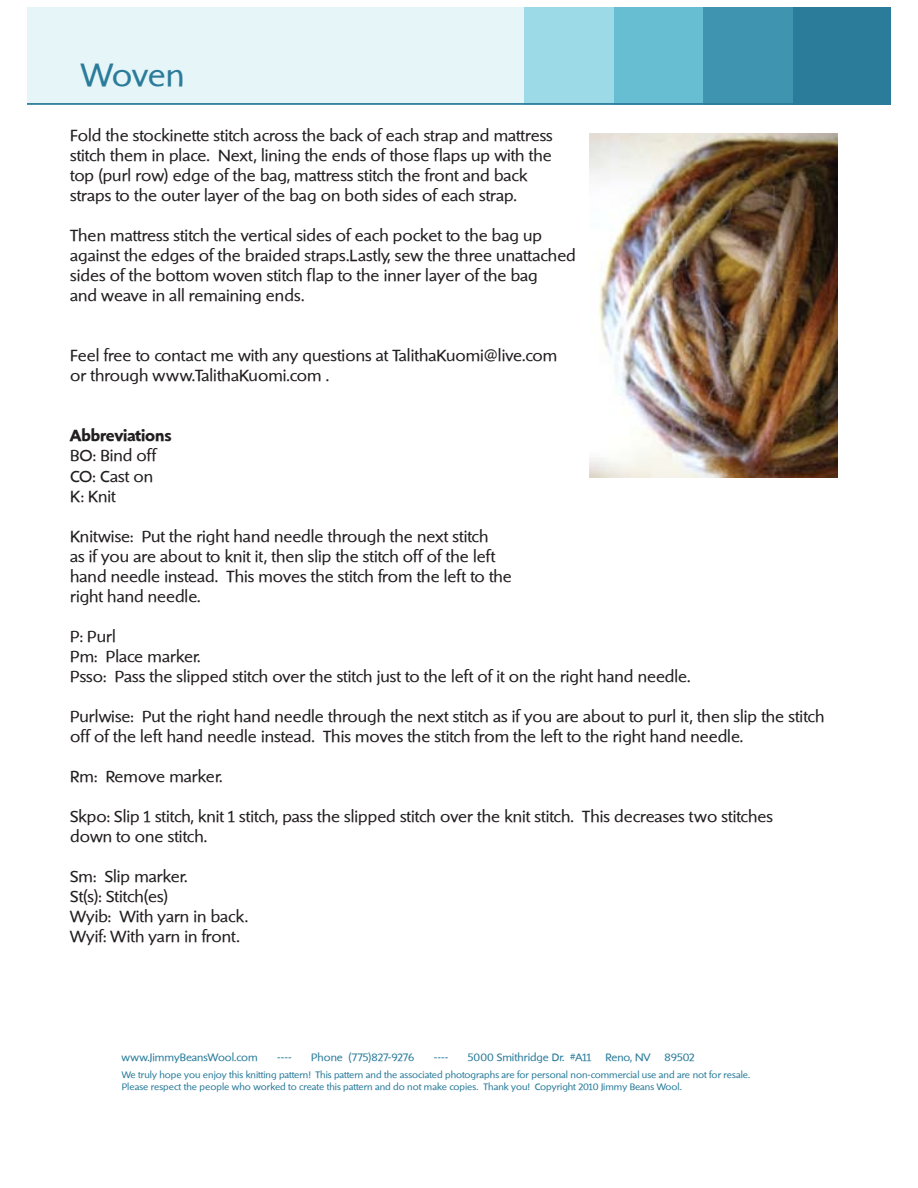
<style>
.page{position:relative;width:918px;height:1188px;background:#fff}
.page>*{position:absolute;margin:0;border:0;box-sizing:border-box;transform-origin:0 0}
.t1{font:33.45px "Shinn RR";letter-spacing:-.005em;color:#2b7c9b}
.t2{font:16.65px/20.1px "Shinn RR";color:#231f20}
.t3{font:700 16.65px "Shinn RR";color:#231f20}
.t4{font:11.1px "Shinn RR";color:#2b7c9b}
.t5{font:9.75px/11.7px "Shinn RR";color:#2b7c9b}
</style>
<div class="page">
<div style="left:27px;top:7px;width:864px;height:98px;background:#e6f5f7"></div>
<div style="left:525px;top:7px;width:90px;height:98px;background:#9ddae8"></div>
<div style="left:614px;top:7px;width:90px;height:98px;background:#67bdd2"></div>
<div style="left:704px;top:7px;width:90px;height:98px;background:#3f95b0"></div>
<div style="left:793px;top:7px;width:98px;height:98px;background:#2b7c9b"></div>
<hr style="left:27px;top:103px;width:856px;height:2px;background:#2b7c9b">
<img style="left:589px;top:133px;width:248px;height:344px">
<h1 class="t1" style="left:81px;top:55px;width:105px">Woven</h1>
<p class="t2" style="left:70px;top:125px;width:484px">Fold the stockinette stitch across the back of each strap and mattress stitch them in place. Next, lining the ends of those flaps up with the top (purl row) edge of the bag, mattress stitch the front and back straps to the outer layer of the bag on both sides of each strap.</p>
<p class="t2" style="left:70px;top:225px;width:507px">Then mattress stitch the vertical sides of each pocket to the bag up against the edges of the braided straps.Lastly, sew the three unattached sides of the bottom woven stitch flap to the inner layer of the bag<br>and weave in all remaining ends.</p>
<p class="t2" style="left:70px;top:345px;width:489px">Feel free to contact me with any questions at TalithaKuomi@live.com or through www.TalithaKuomi.com .</p>
<p class="t3" style="left:70px;top:426px;width:103px">Abbreviations</p>
<p class="t2" style="left:70px;top:446px;width:88px">BO: Bind off<br>CO: Cast on<br>K: Knit</p>
<p class="t2" style="left:70px;top:526px;width:443px">Knitwise: Put the right hand needle through the next stitch<br>as if you are about to knit it, then slip the stitch off of the left hand needle instead. This moves the stitch from the left to the right hand needle.</p>
<p class="t2" style="left:70px;top:626px;width:622px">P: Purl<br>Pm: Place marker.<br>Psso: Pass the slipped stitch over the stitch just to the left of it on the right hand needle.</p>
<p class="t2" style="left:70px;top:706px;width:756px">Purlwise: Put the right hand needle through the next stitch as if you are about to purl it, then slip the stitch off of the left hand needle instead. This moves the stitch from the left to the right hand needle.</p>
<p class="t2" style="left:70px;top:766px;width:154px">Rm: Remove marker.</p>
<p class="t2" style="left:70px;top:806px;width:704px">Skpo: Slip 1 stitch, knit 1 stitch, pass the slipped stitch over the knit stitch. This decreases two stitches down to one stitch.</p>
<p class="t2" style="left:70px;top:866px;width:180px">Sm: Slip marker.<br>St(s): Stitch(es)<br>Wyib: With yarn in back.<br>Wyif: With yarn in front.</p>
<p class="t4" style="left:122px;top:1051px;width:138px">www.JimmyBeansWool.com</p>
<p class="t4" style="left:277px;top:1051px;width:16px">----</p>
<p class="t4" style="left:311px;top:1051px;width:105px">Phone (775)827-9276</p>
<p class="t4" style="left:434px;top:1051px;width:16px">----</p>
<p class="t4" style="left:468px;top:1051px;width:125px">5000 Smithridge Dr. #A11</p>
<p class="t4" style="left:605px;top:1051px;width:91px">Reno, NV 89502</p>
<p class="t5" style="left:122px;top:1069px;width:630px">We truly hope you enjoy this knitting pattern! This pattern and the associated photographs are for personal non-commercial use and are not for resale.<br>Please respect the people who worked to create this pattern and do not make copies. Thank you! Copyright 2010 Jimmy Beans Wool.</p>
</div>
